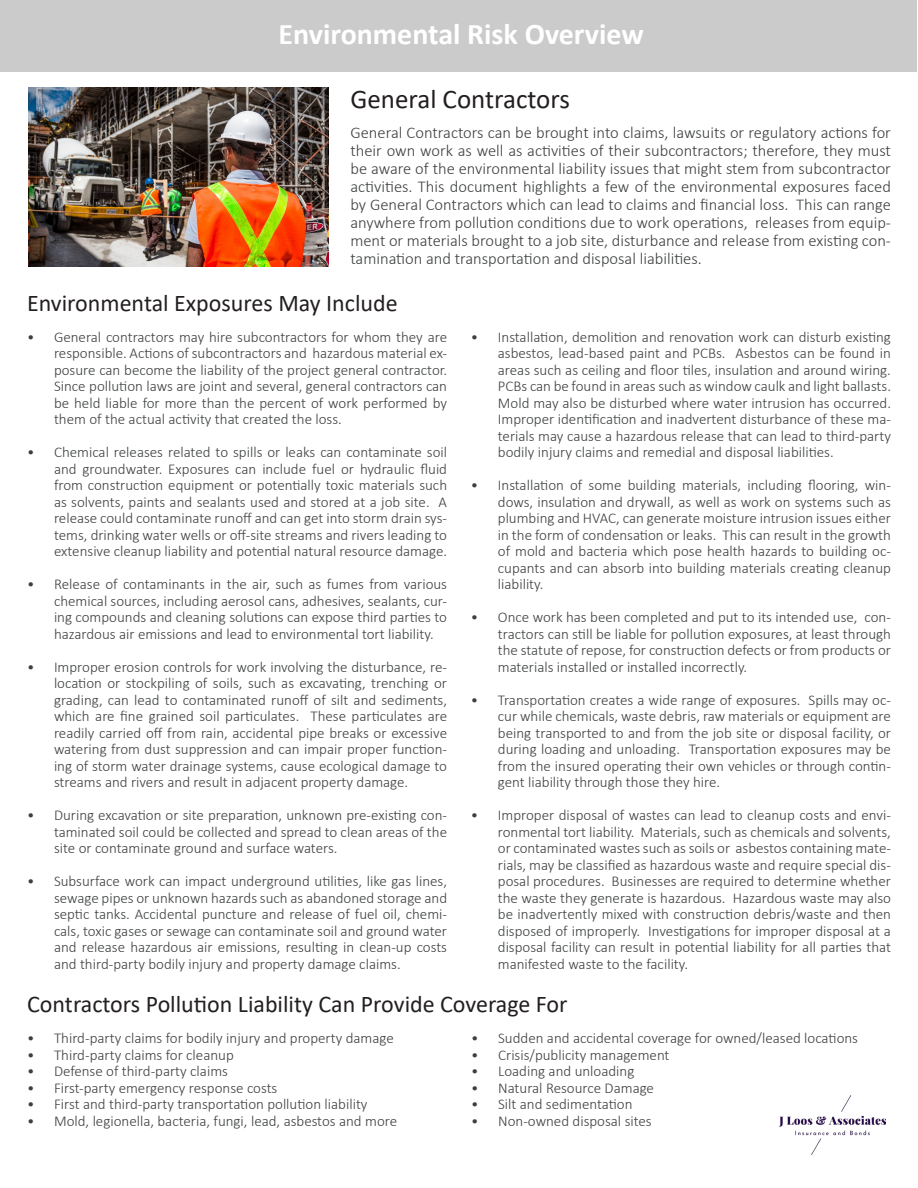
<style>
.page{position:relative;width:918px;height:1188px;background:#fff}
.page>*{position:absolute;margin:0;border:0;box-sizing:border-box;transform-origin:0 0}
.t1{font:700 30px "Calibri";color:#fff}
.t2{font:27px "Calibri";color:#231f20}
.t3{font:24px "Calibri";color:#231f20}
.t4{font:300 16.5px/18px "Calibri";color:#3d3f3f;text-align:justify}
.t5{font:300 15px/16.5px "Calibri";color:#3d3f3f;text-align:justify}
</style>
<div class="page">
<div style="left:0;top:0;width:917px;height:72px;background:#cbcbcb"></div>
<img style="left:29px;top:87px;width:299px;height:180px">
<img style="left:780px;top:1095px;width:105px;height:60px">
<p class="t1" style="left:279px;top:13px;width:367px">Environmental Risk Overview</p>
<p class="t2" style="left:350px;top:80px;width:221px">General Contractors</p>
<p class="t4" style="left:350px;top:123px;width:542px">General Contractors can be brought into claims, lawsuits or regulatory actions for their own work as well as activities of their subcontractors; therefore, they must be aware of the environmental liability issues that might stem from subcontractor activities. This document highlights a few of the environmental exposures faced by General Contractors which can lead to claims and financial loss. This can range anywhere from pollution conditions due to work operations, releases from equip&shy;ment or materials brought to a job site, disturbance and release from existing con&shy;tamination and transportation and disposal liabilities.</p>
<p class="t3" style="left:27px;top:286px;width:372px">Environmental Exposures May Include</p>
<p class="t5" style="left:54px;top:328px;width:395px;text-indent:-27px">• General contractors may hire subcontractors for whom they are responsible. Actions of subcontractors and hazardous material ex&shy;posure can become the liability of the project general contractor.<br>Since pollution laws are joint and several, general contractors can be held liable for more than the percent of work performed by them of the actual activity that created the loss.</p>
<p class="t5" style="left:54px;top:444px;width:395px;text-indent:-27px">• Chemical releases related to spills or leaks can contaminate soil and groundwater. Exposures can include fuel or hydraulic fluid from construction equipment or potentially toxic materials such as solvents, paints and sealants used and stored at a job site. A release could contaminate runoff and can get into storm drain sys&shy;tems, drinking water wells or off-site streams and rivers leading to extensive cleanup liability and potential natural resource damage.</p>
<p class="t5" style="left:54px;top:576px;width:395px;text-indent:-27px">• Release of contaminants in the air, such as fumes from various chemical sources, including aerosol cans, adhesives, sealants, cur&shy;ing compounds and cleaning solutions can expose third parties to hazardous air emissions and lead to environmental tort liability.</p>
<p class="t5" style="left:54px;top:658px;width:395px;text-indent:-27px">• Improper erosion controls for work involving the disturbance, re&shy;location or stockpiling of soils, such as excavating, trenching or grading, can lead to contaminated runoff of silt and sediments, which are fine grained soil particulates. These particulates are readily carried off from rain, accidental pipe breaks or excessive watering from dust suppression and can impair proper function&shy;ing of storm water drainage systems, cause ecological damage to streams and rivers and result in adjacent property damage.</p>
<p class="t5" style="left:54px;top:807px;width:395px;text-indent:-27px">• During excavation or site preparation, unknown pre-existing con&shy;taminated soil could be collected and spread to clean areas of the site or contaminate ground and surface waters.</p>
<p class="t5" style="left:54px;top:873px;width:395px;text-indent:-27px">• Subsurface work can impact underground utilities, like gas lines, sewage pipes or unknown hazards such as abandoned storage and septic tanks. Accidental puncture and release of fuel oil, chemi&shy;cals, toxic gases or sewage can contaminate soil and ground water and release hazardous air emissions, resulting in clean-up costs and third-party bodily injury and property damage claims.</p>
<p class="t5" style="left:498px;top:328px;width:395px;text-indent:-27px">• Installation, demolition and renovation work can disturb existing asbestos, lead-based paint and PCBs. Asbestos can be found in areas such as ceiling and floor tiles, insulation and around wiring.<br>PCBs can be found in areas such as window caulk and light ballasts.<br>Mold may also be disturbed where water intrusion has occurred.<br>Improper identification and inadvertent disturbance of these ma&shy;terials may cause a hazardous release that can lead to third-party bodily injury claims and remedial and disposal liabilities.</p>
<p class="t5" style="left:498px;top:477px;width:395px;text-indent:-27px">• Installation of some building materials, including flooring, win&shy;dows, insulation and drywall, as well as work on systems such as plumbing and HVAC, can generate moisture intrusion issues either in the form of condensation or leaks. This can result in the growth of mold and bacteria which pose health hazards to building oc&shy;cupants and can absorb into building materials creating cleanup liability.</p>
<p class="t5" style="left:498px;top:609px;width:395px;text-indent:-27px">• Once work has been completed and put to its intended use, con&shy;tractors can still be liable for pollution exposures, at least through the statute of repose, for construction defects or from products or materials installed or installed incorrectly.</p>
<p class="t5" style="left:498px;top:691px;width:395px;text-indent:-27px">• Transportation creates a wide range of exposures. Spills may oc&shy;cur while chemicals, waste debris, raw materials or equipment are being transported to and from the job site or disposal facility, or during loading and unloading. Transportation exposures may be from the insured operating their own vehicles or through contin&shy;gent liability through those they hire.</p>
<p class="t5" style="left:498px;top:807px;width:395px;text-indent:-27px">• Improper disposal of wastes can lead to cleanup costs and envi&shy;ronmental tort liability. Materials, such as chemicals and solvents, or contaminated wastes such as soils or asbestos containing mate&shy;rials, may be classified as hazardous waste and require special dis&shy;posal procedures. Businesses are required to determine whether the waste they generate is hazardous. Hazardous waste may also be inadvertently mixed with construction debris/waste and then disposed of improperly. Investigations for improper disposal at a disposal facility can result in potential liability for all parties that manifested waste to the facility.</p>
<p class="t3" style="left:27px;top:988px;width:542px">Contractors Pollution Liability Can Provide Coverage For</p>
<p class="t5" style="left:27px;top:1030px;width:368px">• Third-party claims for bodily injury and property damage</p>
<p class="t5" style="left:27px;top:1046px;width:208px">• Third-party claims for cleanup</p>
<p class="t5" style="left:27px;top:1063px;width:203px">• Defense of third-party claims</p>
<p class="t5" style="left:27px;top:1079px;width:252px">• First-party emergency response costs</p>
<p class="t5" style="left:27px;top:1096px;width:342px">• First and third-party transportation pollution liability</p>
<p class="t5" style="left:27px;top:1112px;width:372px">• Mold, legionella, bacteria, fungi, lead, asbestos and more</p>
<p class="t5" style="left:471px;top:1030px;width:388px">• Sudden and accidental coverage for owned/leased locations</p>
<p class="t5" style="left:471px;top:1046px;width:200px">• Crisis/publicity management</p>
<p class="t5" style="left:471px;top:1063px;width:165px">• Loading and unloading</p>
<p class="t5" style="left:471px;top:1079px;width:184px">• Natural Resource Damage</p>
<p class="t5" style="left:471px;top:1096px;width:163px">• Silt and sedimentation</p>
<p class="t5" style="left:471px;top:1112px;width:182px">• Non-owned disposal sites</p>
</div>
